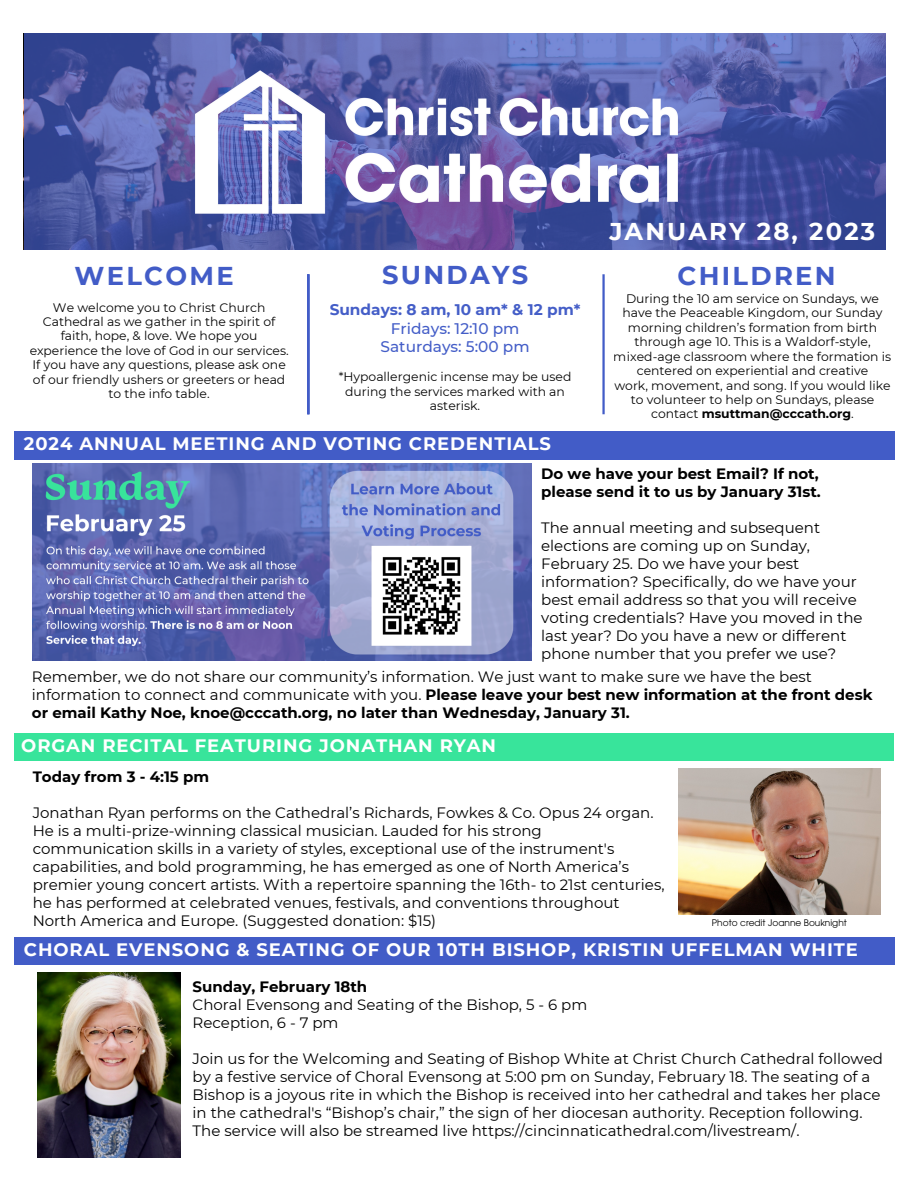
<style>
.page{position:relative;width:918px;height:1188px;background:#fff}
.page>*{position:absolute;margin:0;border:0;box-sizing:border-box;transform-origin:0 0}
.t1{font:700 25.8px "Montserrat";letter-spacing:.09em;color:#425cc7}
.t2{font:700 24.3px "Montserrat";letter-spacing:.09em;color:#fff}
.t3{font:700 18px "Montserrat";letter-spacing:.05em;color:#fff}
.t4{font:500 15.3px/18.6px "Montserrat";color:#425cc7;text-align:center}
.t5{font:700 15.3px "Montserrat";color:#425cc7}
.t6{font:15px/18px "Montserrat";color:#000}
.t7{font:700 15px/18px "Montserrat";color:#000}
.t8{font:12.3px/14.4px "Montserrat";color:#000;text-align:center}
.t9{font:9px "ITC Avant Garde Pro";color:#000}
.s1{font-weight:700}
</style>
<div class="page">
<hr style="left:602px;top:274px;width:3px;height:140px;background:#425cc7">
<svg style="left:24px;top:34px;width:861px;height:216px;background:#4d59a4"></svg>
<img style="left:193px;top:67px;width:488px;height:150px">
<hr style="left:307px;top:274px;width:2px;height:140px;background:#425cc7">
<div style="left:14px;top:431px;width:880px;height:28px;background:#425cc7"></div>
<img style="left:33px;top:464px;width:498px;height:197px">
<div style="left:14px;top:938px;width:880px;height:27px;background:#425cc7"></div>
<img style="left:38px;top:973px;width:142px;height:184px">
<div style="left:14px;top:733px;width:880px;height:27px;background:#38e49b"></div>
<img style="left:679px;top:768px;width:201px;height:146px">
<h1 class="t1" style="left:75px;top:260px;width:161px">WELCOME</h1>
<p class="t8" style="left:30px;top:300px;width:261px">We welcome you to Christ Church Cathedral as we gather in the spirit of faith, hope, &amp; love. We hope you experience the love of God in our services.<br>If you have any questions, please ask one of our friendly ushers or greeters or head to the info table.</p>
<p class="t2" style="left:609px;top:216px;width:267px">JANUARY 28, 2023</p>
<h1 class="t1" style="left:382px;top:259px;width:148px">SUNDAYS</h1>
<h1 class="t1" style="left:677px;top:260px;width:160px">CHILDREN</h1>
<p class="t5" style="left:330px;top:300px;width:252px">Sundays: 8 am, 10 am* &amp; 12 pm*</p>
<p class="t4" style="left:381px;top:319px;width:150px">Fridays: 12:10 pm<br>Saturdays: 5:00 pm</p>
<p class="t8" style="left:339px;top:370px;width:234px">*Hypoallergenic incense may be used during the services marked with an asterisk.</p>
<p class="t8" style="left:614px;top:291px;width:279px">During the 10 am service on Sundays, we have the Peaceable Kingdom, our Sunday morning children’s formation from birth through age 10. This is a Waldorf-style, mixed-age classroom where the formation is centered on experiential and creative<br>work, movement, and song. If you would like to volunteer to help on Sundays, please contact <span class="s1">msuttman@cccath.org</span>.</p>
<p class="t3" style="left:24px;top:433px;width:529px">2024 ANNUAL MEETING AND VOTING CREDENTIALS</p>
<p class="t7" style="left:541px;top:465px;width:281px">Do we have your best Email? If not, please send it to us by January 31st.</p>
<p class="t6" style="left:541px;top:519px;width:323px">The annual meeting and subsequent elections are coming up on Sunday, February 25. Do we have your best information? Specifically, do we have your best email address so that you will receive voting credentials? Have you moved in the last year? Do you have a new or different phone number that you prefer we use?</p>
<h3 class="t6" style="left:32px;top:667px;width:842px">Remember, we do not share our community’s information. We just want to make sure we have the best information to connect and communicate with you. <span class="s1">Please leave your best new information at the front desk or email Kathy Noe, knoe@cccath.org, no later than Wednesday, January 31.</span></h3>
<p class="t3" style="left:21px;top:735px;width:476px">ORGAN RECITAL FEATURING JONATHAN RYAN</p>
<h3 class="t7" style="left:33px;top:767px;width:178px">Today from 3 - 4:15 pm</h3>
<h4 class="t6" style="left:33px;top:803px;width:633px">Jonathan Ryan performs on the Cathedral’s Richards, Fowkes &amp; Co. Opus 24 organ.<br>He is a multi-prize-winning classical musician. Lauded for his strong communication skills in a variety of styles, exceptional use of the instrument's capabilities, and bold programming, he has emerged as one of North America’s premier young concert artists. With a repertoire spanning the 16th- to 21st centuries, he has performed at celebrated venues, festivals, and conventions throughout North America and Europe. (Suggested donation: $15)</h4>
<p class="t9" style="left:712px;top:920px;width:136px">Photo credit Joanne Bouknight</p>
<p class="t3" style="left:24px;top:938px;width:835px">CHORAL EVENSONG &amp; SEATING OF OUR 10TH BISHOP, KRISTIN UFFELMAN WHITE</p>
<p class="t6" style="left:193px;top:977px;width:396px"><span class="s1">Sunday, February 18th<br></span>Choral Evensong and Seating of the Bishop, 5 - 6 pm<br>Reception, 6 - 7 pm</p>
<h2 class="t6" style="left:193px;top:1049px;width:692px">Join us for the Welcoming and Seating of Bishop White at Christ Church Cathedral followed by a festive service of Choral Evensong at 5:00 pm on Sunday, February 18. The seating of a Bishop is a joyous rite in which the Bishop is received into her cathedral and takes her place in the cathedral's “Bishop’s chair,” the sign of her diocesan authority. Reception following.<br>The service will also be streamed live https://cincinnaticathedral.com/livestream/.</h2>
</div>
